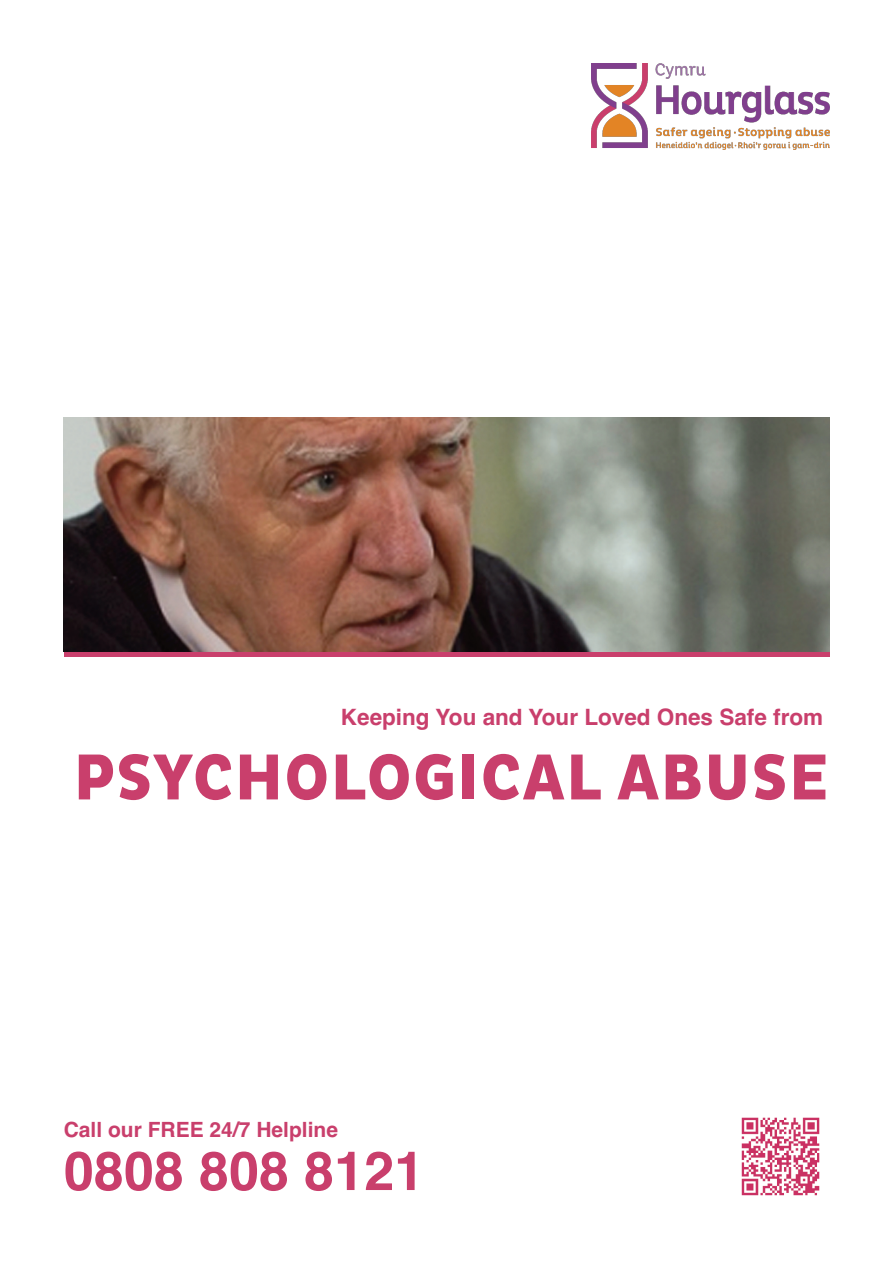
<style>
.page{position:relative;width:893px;height:1263px;background:#fff}
.page>*{position:absolute;margin:0;border:0;box-sizing:border-box;transform-origin:0 0}
.t1{font:800 66px "Pluto Cond";letter-spacing:.015em;color:#c93f6c}
.t2{font:700 54px "Helvetica";color:#c93f6c}
.t3{font:700 22.5px "Helvetica";color:#c93f6c}
.t4{font:700 21px "Helvetica";color:#c93f6c}
</style>
<div class="page">
<svg style="left:64px;top:651px;width:765px;height:6px;background:#b64165"></svg>
<img style="left:64px;top:417px;width:765px;height:234px">
<img style="left:591px;top:64px;width:238px;height:85px">
<img style="left:741px;top:1117px;width:79px;height:79px">
<p class="t3" style="left:341px;top:699px;width:484px">Keeping You and Your Loved Ones Safe from</p>
<h1 class="t1" style="left:73px;top:739px;width:757px">PSYCHOLOGICAL ABUSE</h1>
<p class="t4" style="left:64px;top:1113px;width:276px">Call our FREE 24/7 Helpline</p>
<h2 class="t2" style="left:64px;top:1127px;width:362px">0808 808 8121</h2>
</div>
